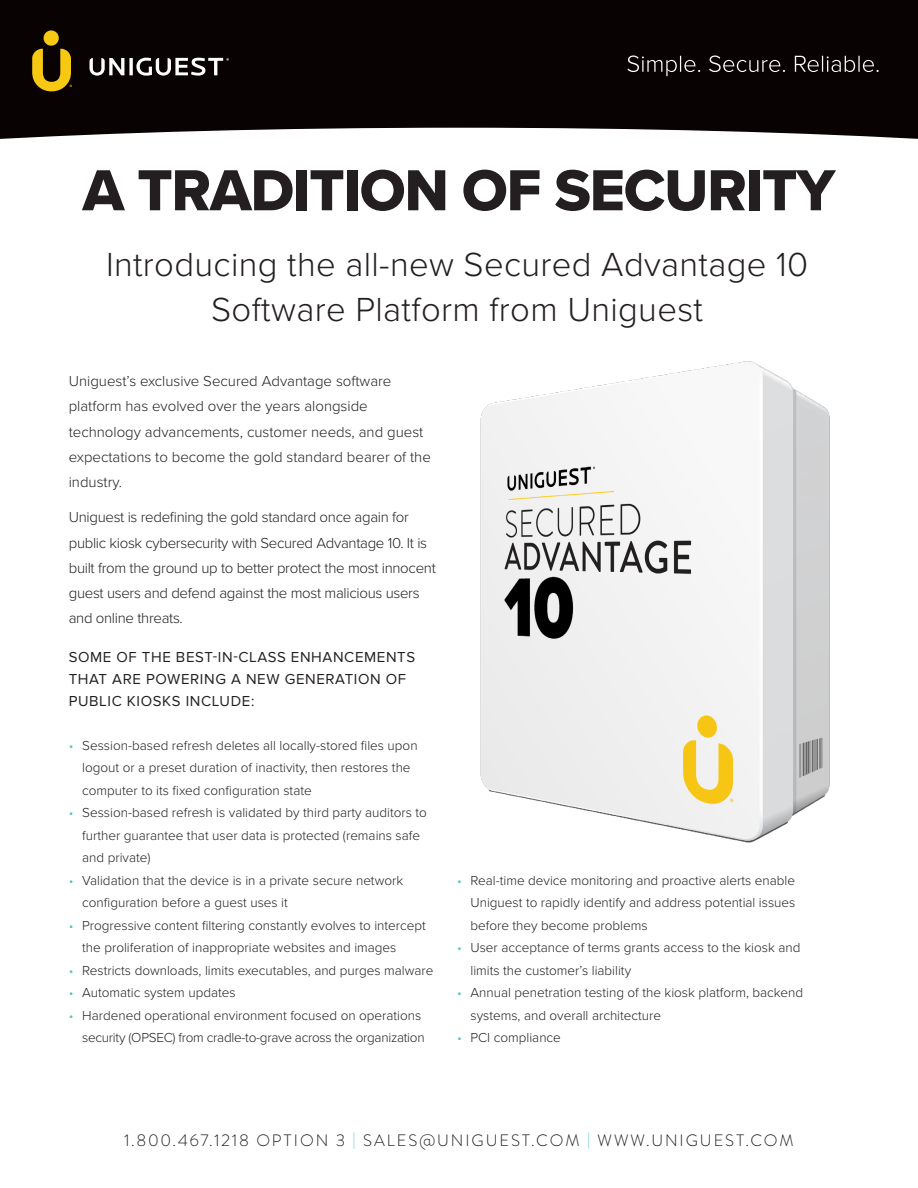
<style>
.page{position:relative;width:918px;height:1188px;background:#fff}
.page>*{position:absolute;margin:0;border:0;box-sizing:border-box;transform-origin:0 0}
.t1{font:60px "Proxima Nova Extrabld";letter-spacing:-.02em;color:#231f20}
.t2{font:300 34.65px/45.3px "Proxima Nova";letter-spacing:.01em;color:#231f20;text-align:center}
.t3{font:300 16.5px "Brandon Text";letter-spacing:.12em;color:#231f20}
.t4{font:300 15px/25.2px "Proxima Nova";letter-spacing:-.02em;color:#231f20}
.t5{font:300 15px/25.2px "Proxima Nova";color:#231f20}
.t6{font:15px/22.2px "Proxima Nova";letter-spacing:.04em;color:#231f20}
.t7{font:300 13.5px/22.5px "Proxima Nova";color:#231f20}
.s1{color:#5ac4bd}
</style>
<div class="page">
<div style="left:0;top:0;width:918px;height:139px;background:#080302"></div>
<svg style="left:90px;top:58px;width:139px;height:18px"></svg>
<svg style="left:32px;top:30px;width:40px;height:61px;background:#735b09"></svg>
<svg style="left:627px;top:56px;width:252px;height:20px;background:#2d2828"></svg>
<img style="left:480px;top:361px;width:350px;height:482px">
<p class="t1" style="left:83px;top:146px;width:754px">A TRADITION OF SECURITY</p>
<p class="t2" style="left:106px;top:240px;width:704px">Introducing the all-new Secured Advantage 10<br>Software Platform from Uniguest</p>
<p class="t5" style="left:69px;top:368px;width:364px">Uniguest’s exclusive Secured Advantage software platform has evolved over the years alongside technology advancements, customer needs, and guest expectations to become the gold standard bearer of the industry.</p>
<p class="t4" style="left:69px;top:504px;width:369px">Uniguest is redefining the gold standard once again for public kiosk cybersecurity with Secured Advantage 10. It is built from the ground up to better protect the most innocent guest users and defend against the most malicious users and online threats.</p>
<p class="t6" style="left:69px;top:646px;width:348px">SOME OF THE BEST-IN-CLASS ENHANCEMENTS<br>THAT ARE POWERING A NEW GENERATION OF<br>PUBLIC KIOSKS INCLUDE:</p>
<p class="t7" style="left:82px;top:733px;width:337px;text-indent:-14px"><span class="s1">•</span> Session-based refresh deletes all locally-stored files upon logout or a preset duration of inactivity, then restores the computer to its fixed configuration state</p>
<p class="t7" style="left:82px;top:801px;width:346px;text-indent:-14px"><span class="s1">•</span> Session-based refresh is validated by third party auditors to further guarantee that user data is protected (remains safe and private)</p>
<p class="t7" style="left:82px;top:868px;width:322px;text-indent:-14px"><span class="s1">•</span> Validation that the device is in a private secure network configuration before a guest uses it</p>
<p class="t7" style="left:82px;top:913px;width:345px;text-indent:-14px"><span class="s1">•</span> Progressive content filtering constantly evolves to intercept the proliferation of inappropriate websites and images</p>
<p class="t7" style="left:69px;top:958px;width:366px"><span class="s1">•</span> Restricts downloads, limits executables, and purges malware</p>
<p class="t7" style="left:69px;top:981px;width:168px"><span class="s1">•</span> Automatic system updates</p>
<p class="t7" style="left:69px;top:1003px;width:357px;text-align:right"><span class="s1">•</span> Hardened operational environment focused on operations security (OPSEC) from cradle-to-grave across the organization</p>
<p class="t7" style="left:471px;top:868px;width:326px;text-align:justify;text-indent:-14px"><span class="s1">•</span> Real-time device monitoring and proactive alerts enable Uniguest to rapidly identify and address potential issues before they become problems</p>
<p class="t7" style="left:471px;top:936px;width:331px;text-indent:-14px"><span class="s1">•</span> User acceptance of terms grants access to the kiosk and limits the customer’s liability</p>
<p class="t7" style="left:471px;top:981px;width:334px;text-indent:-14px"><span class="s1">•</span> Annual penetration testing of the kiosk platform, backend systems, and overall architecture</p>
<p class="t7" style="left:457px;top:1026px;width:105px"><span class="s1">•</span> PCI compliance</p>
<p class="t3" style="left:124px;top:1129px;width:671px">1.800.467.1218 OPTION 3 <span class="s1">|</span> SALES@UNIGUEST.COM <span class="s1">|</span> WWW.UNIGUEST.COM</p>
</div>
